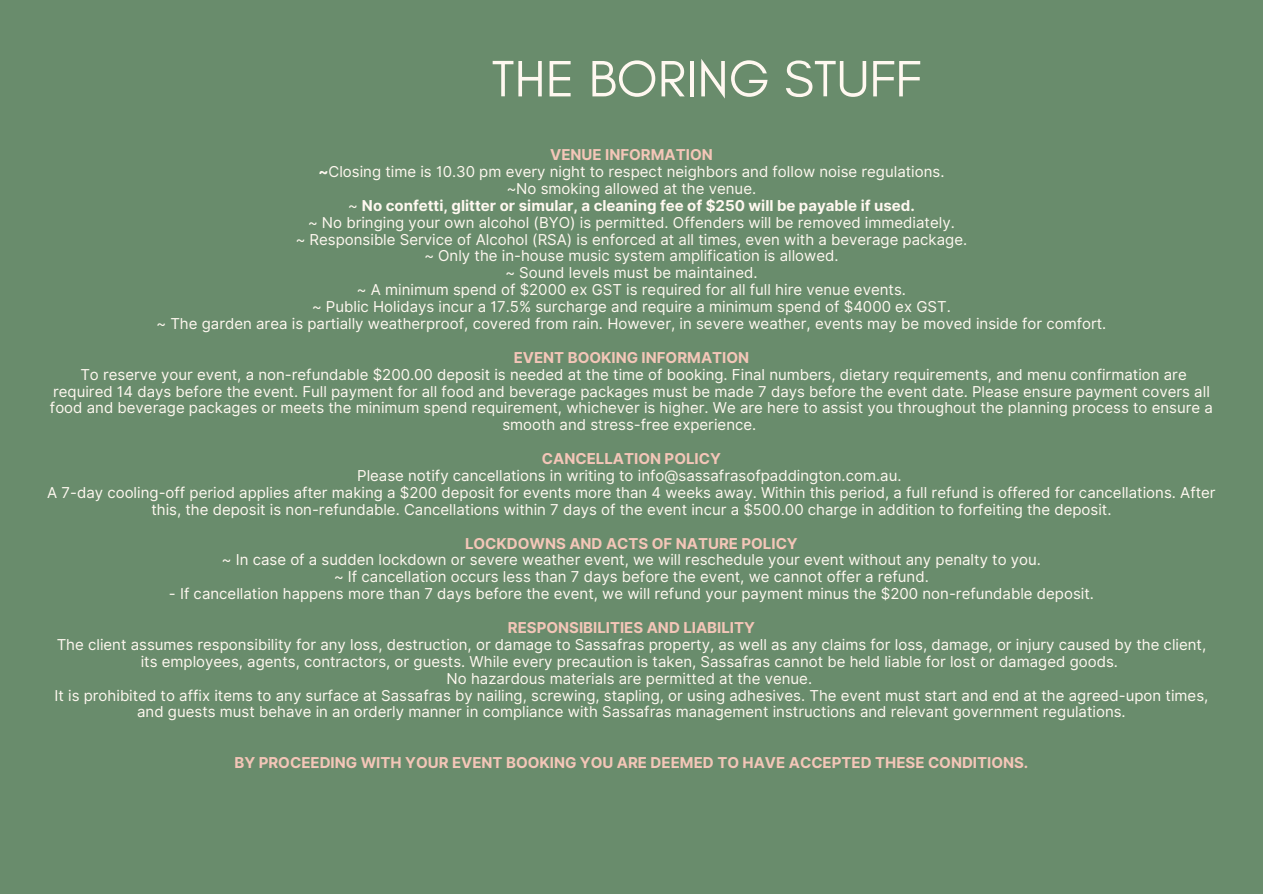
<style>
.page{position:relative;width:1263px;height:894px;background:#fff}
.page>*{position:absolute;margin:0;border:0;box-sizing:border-box;transform-origin:0 0}
.t1{font:52.05px "Glacial Indifference";color:#fff8f0}
.t2{font:15px/16.8px "Inter";color:#fff8f0;text-align:center}
.t3{font:700 15px "Inter";color:#f4c6b8}
.s1{font-weight:700;color:#f4c6b8}
.s2{font-weight:700}
</style>
<div class="page">
<div style="left:0;top:0;width:1263px;height:893px;background:#698c6c"></div>
<h1 class="t1" style="left:492px;top:47px;width:431px">THE BORING STUFF</h1>
<p class="t2" style="left:156px;top:146px;width:951px"><span class="s1">VENUE INFORMATION<br></span><span class="s2">~</span>Closing time is 10.30 pm every night to respect neighbors and follow noise regulations.<br>~No smoking allowed at the venue.<br>~ <span class="s2">No confetti, glitter or simular, a cleaning fee of $250 will be payable if used.<br></span>~ No bringing your own alcohol (BYO) is permitted. Offenders will be removed immediately.<br>~ Responsible Service of Alcohol (RSA) is enforced at all times, even with a beverage package.<br>~ Only the in-house music system amplification is allowed.<br>~ Sound levels must be maintained.<br>~ A minimum spend of $2000 ex GST is required for all full hire venue events.<br>~ Public Holidays incur a 17.5% surcharge and require a minimum spend of $4000 ex GST.<br>~ The garden area is partially weatherproof, covered from rain. However, in severe weather, events may be moved inside for comfort.</p>
<p class="t3" style="left:514px;top:348px;width:237px">EVENT BOOKING INFORMATION</p>
<p class="t2" style="left:50px;top:365px;width:1164px">To reserve your event, a non-refundable $200.00 deposit is needed at the time of booking. Final numbers, dietary requirements, and menu confirmation are required 14 days before the event. Full payment for all food and beverage packages must be made 7 days before the event date. Please ensure payment covers all food and beverage packages or meets the minimum spend requirement, whichever is higher. We are here to assist you throughout the planning process to ensure a smooth and stress-free experience.</p>
<p class="t3" style="left:542px;top:449px;width:180px">CANCELLATION POLICY</p>
<p class="t2" style="left:47px;top:467px;width:1170px">Please notify cancellations in writing to info@sassafrasofpaddington.com.au.<br>A 7-day cooling-off period applies after making a $200 deposit for events more than 4 weeks away. Within this period, a full refund is offered for cancellations. After this, the deposit is non-refundable. Cancellations within 7 days of the event incur a $500.00 charge in addition to forfeiting the deposit.</p>
<p class="t3" style="left:465px;top:534px;width:334px">LOCKDOWNS AND ACTS OF NATURE POLICY</p>
<p class="t2" style="left:222px;top:551px;width:820px">~ In case of a sudden lockdown or severe weather event, we will reschedule your event without any penalty to you. ~ If cancellation occurs less than 7 days before the event, we cannot offer a refund.</p>
<p class="t2" style="left:169px;top:585px;width:926px">- If cancellation happens more than 7 days before the event, we will refund your payment minus the $200 non-refundable deposit.</p>
<p class="t3" style="left:508px;top:618px;width:249px">RESPONSIBILITIES AND LIABILITY</p>
<p class="t2" style="left:55px;top:635px;width:1155px">The client assumes responsibility for any loss, destruction, or damage to Sassafras property, as well as any claims for loss, damage, or injury caused by the client, its employees, agents, contractors, or guests. While every precaution is taken, Sassafras cannot be held liable for lost or damaged goods.<br>No hazardous materials are permitted at the venue.<br>It is prohibited to affix items to any surface at Sassafras by nailing, screwing, stapling, or using adhesives. The event must start and end at the agreed-upon times, and guests must behave in an orderly manner in compliance with Sassafras management instructions and relevant government regulations.</p>
<p class="t3" style="left:235px;top:753px;width:795px">BY PROCEEDING WITH YOUR EVENT BOOKING YOU ARE DEEMED TO HAVE ACCEPTED THESE CONDITIONS.</p>
</div>
